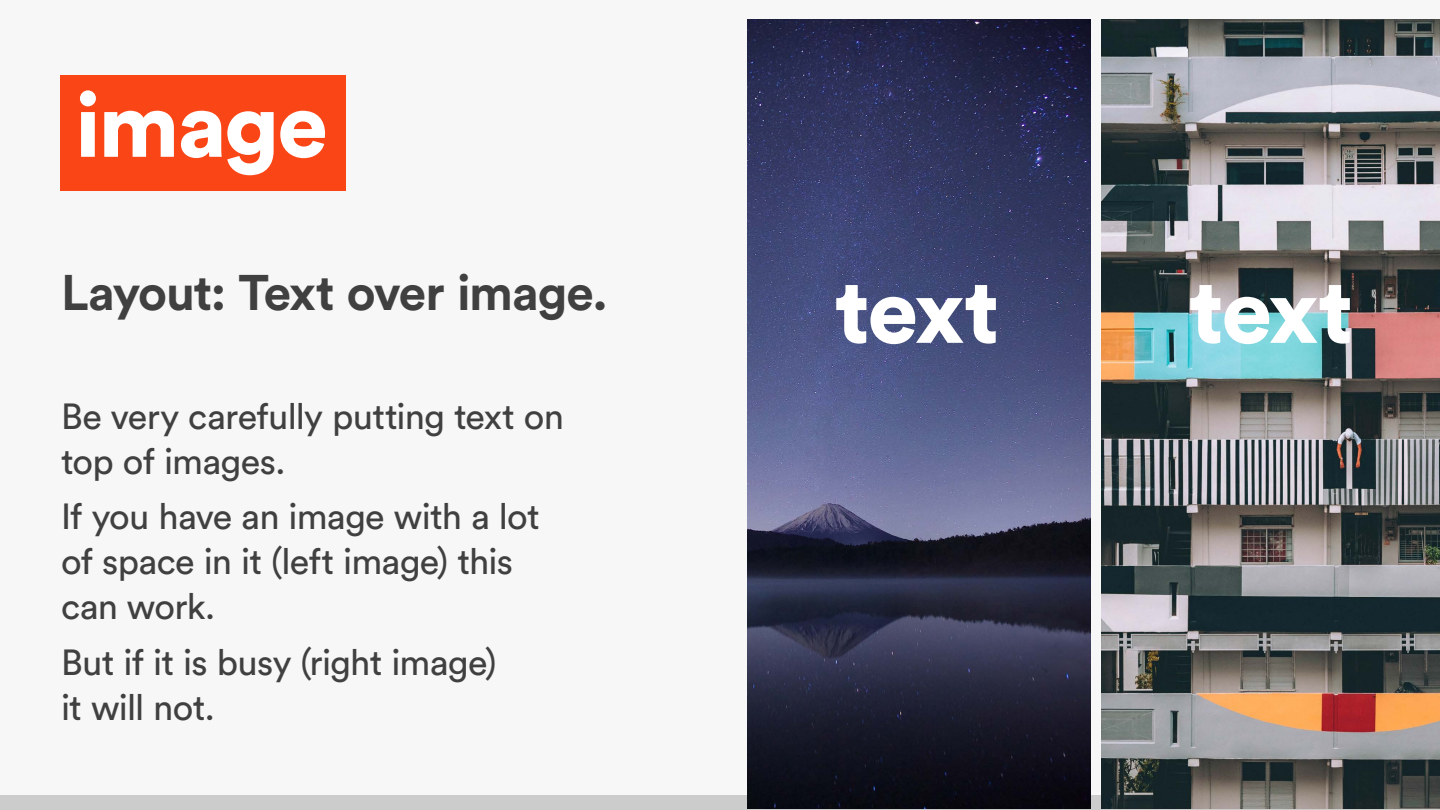
<style>
.page{position:relative;width:1440px;height:810px;background:#f7f7f7}
.page>*{position:absolute;margin:0;border:0;box-sizing:border-box;transform-origin:0 0}
.t1{font:900 90px "Circular Std";letter-spacing:-.02em;color:#fff}
.body{font:700 49.5px "Circular Std";letter-spacing:-.025em;color:#404040}
.body-2{font:36px/45px "Circular Std";letter-spacing:-.02em;color:#404040}
</style>
<div class="page">
<div style="left:0;top:795px;width:1440px;height:15px;background:#ccc"></div>
<img style="left:1101px;top:20px;width:339px;height:788px">
<img style="left:747px;top:20px;width:343px;height:788px">
<div style="left:60px;top:75px;width:286px;height:115px;background:#fa4616"></div>
<p class="t1" style="left:75px;top:65px;width:254px">image</p>
<p class="body" style="left:61px;top:261px;width:548px">Layout: Text over image.</p>
<p class="body-2" style="left:61px;top:393px;width:505px">Be very carefully putting text on top of images.</p>
<p class="body-2" style="left:61px;top:494px;width:480px">If you have an image with a lot of space in it (left image) this can work.</p>
<p class="body-2" style="left:61px;top:639px;width:437px">But if it is busy (right image) it will not.</p>
<p class="t1" style="left:835px;top:251px;width:165px">text</p>
<p class="t1" style="left:1189px;top:251px;width:165px">text</p>
</div>
